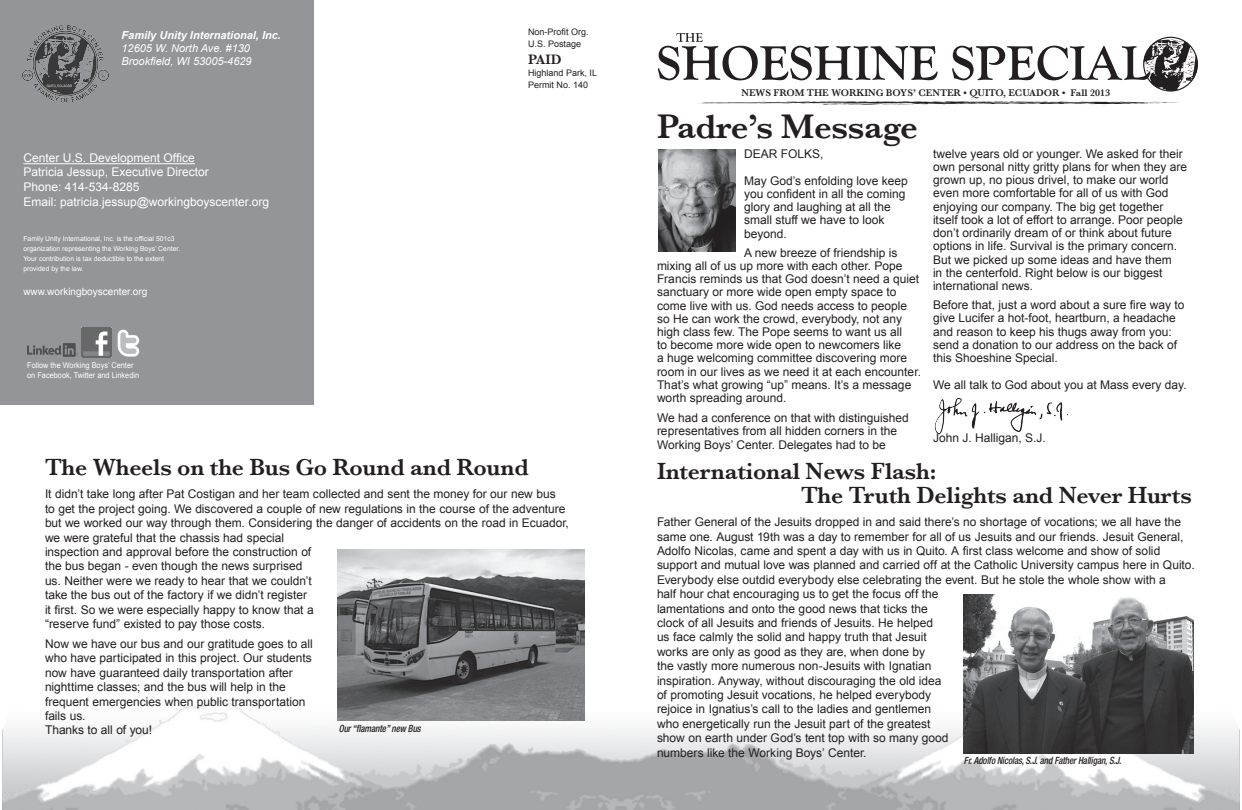
<style>
.page{position:relative;width:1242px;height:810px;background:#fff}
.page>*{position:absolute;margin:0;border:0;box-sizing:border-box;transform-origin:0 0}
.t1{font:600 35px "Baskerville";letter-spacing:-.01em;color:#231f20}
.t2{font:600 24px/24px "Baskerville";letter-spacing:-.01em;color:#231f20}
.t3{font:600 14px "Baskerville";color:#231f20}
.t4{font:12px/14.4px "Arial";color:#231f20}
.t5{font:12px/14.7px "Arial";color:#fff}
.t6{font:italic 11px/13.2px "Arial";color:#fff}
.t7{font:italic 700 11px "Arial";color:#fff}
.t8{font:italic 500 condensed 10px "Helvetica Neue LT Std";letter-spacing:-.01em;color:#231f20;scale:.9 1}
.t9{font:600 10px "Baskerville";color:#231f20}
.t10{font:10px "Arial";color:#fff}
.t11{font:9px/12.2px "Arial";color:#231f20}
.t12{font:8px/10px "Arial";color:#fff;scale:.92 1}
.t13{font:6.8px/10px "Arial";color:#fff}
</style>
<div class="page">
<img style="left:2px;top:695px;width:1238px;height:115px">
<img style="left:934px;top:398px;width:134px;height:37px">
<img style="left:659px;top:149px;width:76px;height:102px">
<svg style="left:699px;top:101px;width:480px;height:4px"></svg>
<svg style="left:952px;top:37px;width:246px;height:55px"></svg>
<svg style="left:658px;top:33px;width:280px;height:47px"></svg>
<img style="left:963px;top:594px;width:230px;height:160px">
<div style="left:0;top:0;width:314px;height:405px;background:#939598"></div>
<hr style="left:23px;top:163px;width:172px;height:1px;background:#fff">
<img style="left:82px;top:328px;width:30px;height:30px">
<img style="left:118px;top:330px;width:22px;height:27px">
<img style="left:22px;top:25px;width:86px;height:78px">
<img style="left:28px;top:343px;width:50px;height:13px">
<img style="left:337px;top:549px;width:248px;height:172px">
<p class="t7" style="left:122px;top:28px;width:161px">Family Unity International, Inc.</p>
<p class="t6" style="left:122px;top:42px;width:132px">12605 W. North Ave. #130<br>Brookfield, WI 53005-4629</p>
<p class="t5" style="left:23px;top:150px;width:247px">Center U.S. Development Office<br>Patricia Jessup, Executive Director<br>Phone: 414-534-8285<br>Email: patricia.jessup@workingboyscenter.org</p>
<p class="t13" style="left:23px;top:233px;width:158px">Family Unity International, Inc. is the official 501c3 organization representing the Working Boys’ Center.<br>Your contribution is tax deductible to the extent provided by the law.</p>
<p class="t10" style="left:23px;top:285px;width:125px">www.workingboyscenter.org</p>
<p class="t12" style="left:27px;top:361px;width:123px">Follow the Working Boys’ Center on Facebook, Twitter and Linkedin</p>
<p class="t11" style="left:528px;top:26px;width:62px">Non-Profit Org.<br>U.S. Postage</p>
<p class="t3" style="left:528px;top:51px;width:35px">PAID</p>
<p class="t11" style="left:528px;top:67px;width:71px">Highland Park, IL<br>Permit No. 140</p>
<h2 class="t2" style="left:45px;top:455px;width:485px">The Wheels on the Bus Go Round and Round</h2>
<p class="t4" style="left:45px;top:487px;width:525px">It didn’t take long after Pat Costigan and her team collected and sent the money for our new bus<br>to get the project going. We discovered a couple of new regulations in the course of the adventure but we worked our way through them. Considering the danger of accidents on the road in Ecuador, we were grateful that the chassis had special<br>inspection and approval before the construction of<br>the bus began - even though the news surprised<br>us. Neither were we ready to hear that we couldn’t<br>take the bus out of the factory if we didn’t register<br>it first. So we were especially happy to know that a<br>“reserve fund” existed to pay those costs.</p>
<p class="t4" style="left:45px;top:637px;width:269px">Now we have our bus and our gratitude goes to all who have participated in this project. Our students now have guaranteed daily transportation after nighttime classes; and the bus will help in the frequent emergencies when public transportation fails us.<br>Thanks to all of you!</p>
<p class="t8" style="left:339px;top:722px;width:93px">Our “flamante” new Bus</p>
<p class="t9" style="left:741px;top:87px;width:370px">NEWS FROM THE WORKING BOYS’ CENTER • QUITO, ECUADOR • Fall 2013</p>
<h1 class="t1" style="left:657px;top:106px;width:262px">Padre’s Message</h1>
<p class="t4" style="left:744px;top:146px;width:81px">DEAR FOLKS,</p>
<p class="t4" style="left:744px;top:174px;width:165px;line-height:13.2px">May God’s enfolding love keep you confident in all the coming glory and laughing at all the small stuff we have to look beyond.</p>
<p class="t4" style="left:657px;top:246px;width:266px;line-height:13.2px;text-indent:87px">A new breeze of friendship is mixing all of us up more with each other. Pope Francis reminds us that God doesn’t need a quiet sanctuary or more wide open empty space to come live with us. God needs access to people so He can work the crowd, everybody, not any high class few. The Pope seems to want us all<br>to become more wide open to newcomers like<br>a huge welcoming committee discovering more room in our lives as we need it at each encounter.<br>That’s what growing “up” means. It’s a message worth spreading around.</p>
<p class="t4" style="left:657px;top:412px;width:253px;line-height:13.2px">We had a conference on that with distinguished representatives from all hidden corners in the<br>Working Boys’ Center. Delegates had to be</p>
<p class="t4" style="left:933px;top:147px;width:256px;line-height:13.2px">twelve years old or younger. We asked for their own personal nitty gritty plans for when they are grown up, no pious drivel, to make our world even more comfortable for all of us with God enjoying our company. The big get together itself took a lot of effort to arrange. Poor people don’t ordinarily dream of or think about future options in life. Survival is the primary concern.<br>But we picked up some ideas and have them<br>in the centerfold. Right below is our biggest international news.</p>
<p class="t4" style="left:933px;top:299px;width:253px;line-height:13.2px">Before that, just a word about a sure fire way to give Lucifer a hot-foot, heartburn, a headache and reason to keep his thugs away from you: send a donation to our address on the back of this Shoeshine Special.</p>
<p class="t4" style="left:933px;top:378px;width:255px">We all talk to God about you at Mass every day.</p>
<p class="t4" style="left:933px;top:431px;width:114px">John J. Halligan, S.J.</p>
<h2 class="t2" style="left:801px;top:459px;width:392px;text-indent:-144px">International News Flash:<br>The Truth Delights and Never Hurts</h2>
<p class="t4" style="left:657px;top:515px;width:539px">Father General of the Jesuits dropped in and said there’s no shortage of vocations; we all have the same one. August 19th was a day to remember for all of us Jesuits and our friends. Jesuit General, Adolfo Nicolas, came and spent a day with us in Quito. A first class welcome and show of solid support and mutual love was planned and carried off at the Catholic University campus here in Quito.<br>Everybody else outdid everybody else celebrating the event. But he stole the whole show with a<br>half hour chat encouraging us to get the focus off the<br>lamentations and onto the good news that ticks the<br>clock of all Jesuits and friends of Jesuits. He helped<br>us face calmly the solid and happy truth that Jesuit<br>works are only as good as they are, when done by<br>the vastly more numerous non-Jesuits with Ignatian<br>inspiration. Anyway, without discouraging the old idea<br>of promoting Jesuit vocations, he helped everybody<br>rejoice in Ignatius’s call to the ladies and gentlemen<br>who energetically run the Jesuit part of the greatest<br>show on earth under God’s tent top with so many good<br>numbers like the Working Boys’ Center.</p>
<p class="t8" style="left:964px;top:755px;width:176px">Fr. Adolfo Nicolas, S.J. and Father Halligan, S.J.</p>
</div>
